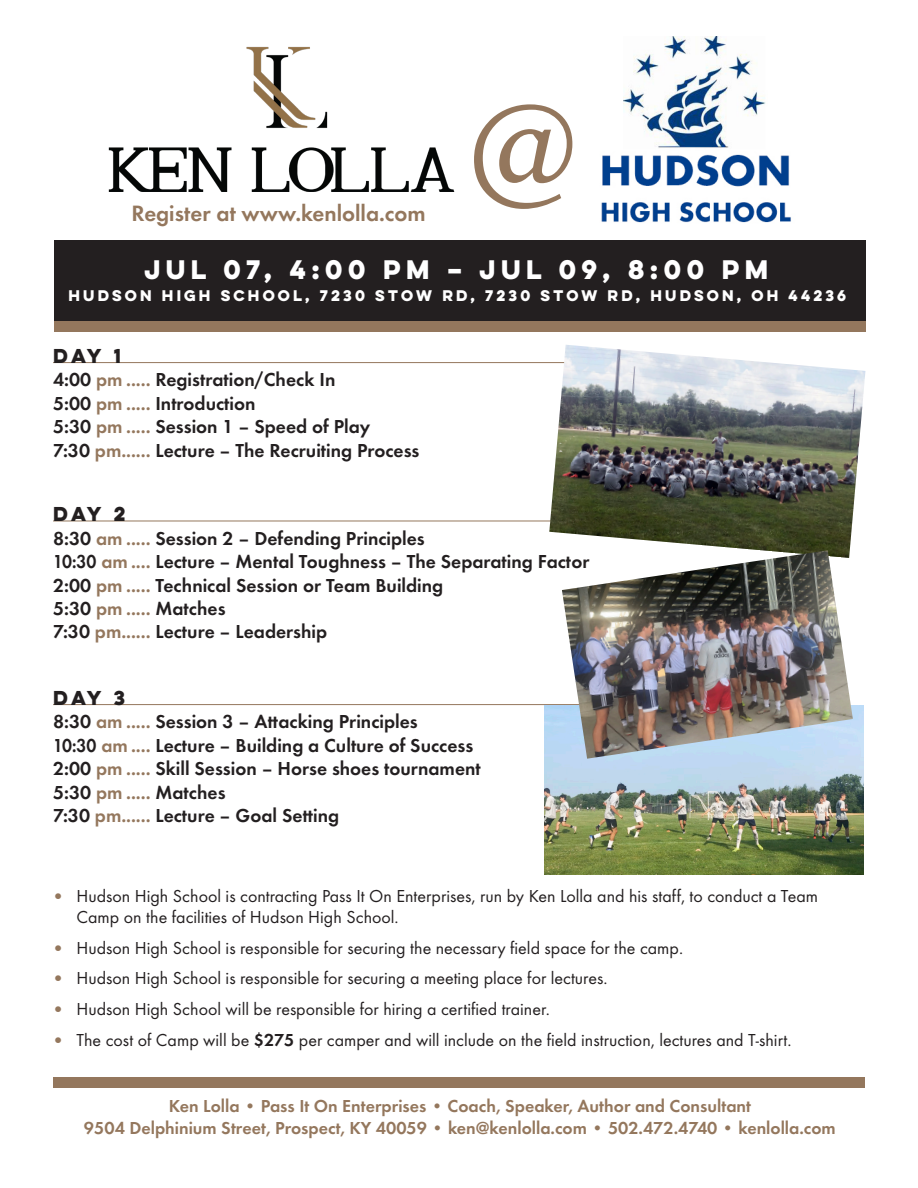
<style>
.page{position:relative;width:918px;height:1188px;background:#fff}
.page>*{position:absolute;margin:0;border:0;box-sizing:border-box;transform-origin:0 0}
.t1{font:700 24px "Lulo Clean W01 One";color:#fff}
.t2{font:700 23.1px "Function";color:#94775d}
.tabbed{font:700 19.5px "Function";color:#231f20}
.tabbed-2{font:700 19.5px "Function";color:#231f20;scale:.9 1}
.copy_bullet{font:18px/21.6px "Function";color:#231f20}
.t3{font:700 18px "Function";color:#94775d}
.DAY{font:700 18px "Lulo Clean W01 One";letter-spacing:-.11em;color:#231f20}
.t4{font:700 13.8px "Lulo Clean W01 One";color:#fff}
.s1{color:#94775d}
.s2{font-family:"Lulo Clean W01 One";font-weight:700;color:#94775d}
.s3{font-weight:700}
</style>
<div class="page">
<hr style="left:53px;top:362px;width:563px;height:1px;background:#94775d">
<hr style="left:53px;top:521px;width:563px;height:1px;background:#94775d">
<hr style="left:53px;top:704px;width:563px;height:1px;background:#94775d">
<img style="left:108px;top:46px;width:347px;height:146px">
<div style="left:54px;top:240px;width:812px;height:91px;background:#231f20"></div>
<img style="left:601px;top:154px;width:190px;height:69px">
<img style="left:623px;top:37px;width:143px;height:111px">
<svg style="left:474px;top:104px;width:98px;height:105px"></svg>
<div style="left:53px;top:1077px;width:812px;height:10px;background:#94775d"></div>
<div style="left:54px;top:321px;width:812px;height:11px;background:#94775d"></div>
<img style="left:549px;top:345px;width:316px;height:205px">
<img style="left:544px;top:705px;width:320px;height:170px">
<img style="left:562px;top:550px;width:291px;height:209px">
<p class="t2" style="left:131px;top:199px;width:296px">Register at www.kenlolla.com</p>
<p class="t1" style="left:144px;top:252px;width:631px">JUL 07, 4:00 PM – JUL 09, 8:00 PM</p>
<p class="t4" style="left:69px;top:286px;width:782px">HUDSON HIGH SCHOOL, 7230 STOW RD, 7230 STOW RD, HUDSON, OH 44236</p>
<p class="DAY" style="left:53px;top:343px;width:74px">DAY 1</p>
<p class="tabbed" style="left:53px;top:368px;width:284px">4:00 <span class="s1">pm .....</span> Registration/Check In</p>
<p class="tabbed" style="left:53px;top:392px;width:204px">5:00 <span class="s1">pm .....</span> Introduction</p>
<p class="tabbed" style="left:53px;top:415px;width:319px">5:30 <span class="s1">pm .....</span> Session 1 – Speed of Play</p>
<p class="tabbed" style="left:53px;top:439px;width:368px">7:30 <span class="s1">pm......</span> Lecture – The Recruiting Process</p>
<p class="DAY" style="left:53px;top:501px;width:78px">DAY 2</p>
<p class="tabbed" style="left:53px;top:527px;width:373px">8:30 <span class="s1">am .....</span> Session 2 – Defending Principles</p>
<p class="tabbed-2" style="left:53px;top:550px;width:597px">10:30 <span class="s1">am ....</span> Lecture – Mental Toughness – The Separating Factor</p>
<p class="tabbed" style="left:53px;top:574px;width:392px">2:00 <span class="s1">pm .....</span> Technical Session or Team Building</p>
<p class="tabbed" style="left:53px;top:597px;width:174px">5:30 <span class="s1">pm .....</span> Matches</p>
<p class="tabbed" style="left:53px;top:620px;width:276px">7:30 <span class="s1">pm......</span> Lecture – Leadership</p>
<p class="DAY" style="left:53px;top:685px;width:78px">DAY 3</p>
<p class="tabbed" style="left:53px;top:710px;width:366px">8:30 <span class="s1">am .....</span> Session 3 – Attacking Principles</p>
<p class="tabbed-2" style="left:53px;top:734px;width:468px">10:30 <span class="s1">am ....</span> Lecture – Building a Culture of Success</p>
<p class="tabbed" style="left:53px;top:757px;width:429px">2:00 <span class="s1">pm .....</span> Skill Session – Horse shoes tournament</p>
<p class="tabbed" style="left:53px;top:781px;width:174px">5:30 <span class="s1">pm .....</span> Matches</p>
<p class="tabbed" style="left:53px;top:804px;width:288px">7:30 <span class="s1">pm......</span> Lecture – Goal Setting</p>
<p class="copy_bullet" style="left:76px;top:885px;width:743px;text-indent:-22px"><span class="s2">•</span> Hudson High School is contracting Pass It On Enterprises, run by Ken Lolla and his staff, to conduct a Team<br>Camp on the facilities of Hudson High School.</p>
<p class="copy_bullet" style="left:54px;top:937px;width:631px"><span class="s2">•</span> Hudson High School is responsible for securing the necessary field space for the camp.</p>
<p class="copy_bullet" style="left:54px;top:968px;width:555px"><span class="s2">•</span> Hudson High School is responsible for securing a meeting place for lectures.</p>
<p class="copy_bullet" style="left:54px;top:998px;width:497px"><span class="s2">•</span> Hudson High School will be responsible for hiring a certified trainer.</p>
<p class="copy_bullet" style="left:54px;top:1029px;width:739px"><span class="s2">•</span> The cost of Camp will be <span class="s3">$275</span> per camper and will include on the field instruction, lectures and T-shirt.</p>
<p class="t3" style="left:169px;top:1095px;width:584px">Ken Lolla • Pass It On Enterprises • Coach, Speaker, Author and Consultant</p>
<p class="t3" style="left:84px;top:1117px;width:753px">9504 Delphinium Street, Prospect, KY 40059 • ken@kenlolla.com • 502.472.4740 • kenlolla.com</p>
</div>
